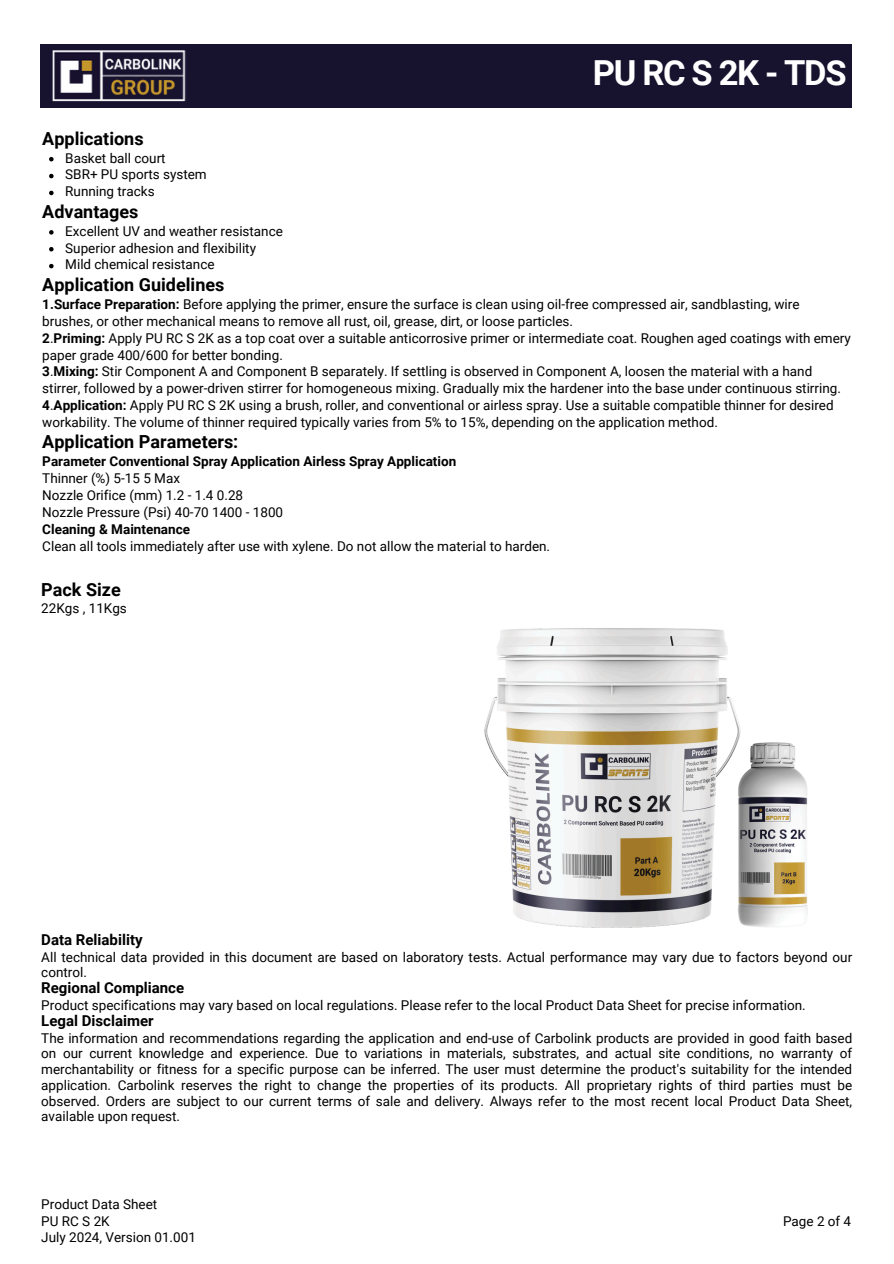
<style>
.page{position:relative;width:894px;height:1264px;background:#fff}
.page>*{position:absolute;margin:0;border:0;box-sizing:border-box;transform-origin:0 0}
.t1{font:700 34.5px "Roboto";letter-spacing:-.04em;color:#fff}
.t2{font:700 18px "Roboto";color:#000}
.t3{font:700 15px "Roboto";color:#000}
.t4{font:13.5px/15.8px "Roboto";color:#000}
.t5{font:700 13.5px "Roboto";color:#000}
.s1{font-weight:700}
</style>
<div class="page">
<div style="left:41px;top:44px;width:810px;height:64px;background:#17122e"></div>
<img style="left:52px;top:51px;width:134px;height:50px">
<img style="left:484px;top:628px;width:324px;height:300px">
<svg style="left:49px;top:157px;width:5px;height:4px"></svg>
<svg style="left:49px;top:174px;width:5px;height:4px"></svg>
<svg style="left:49px;top:191px;width:5px;height:4px"></svg>
<svg style="left:49px;top:230px;width:5px;height:4px"></svg>
<svg style="left:49px;top:247px;width:5px;height:4px"></svg>
<svg style="left:49px;top:264px;width:5px;height:4px"></svg>
<h1 class="t1" style="left:592px;top:53px;width:255px">PURCS2K-TDS</h1>
<p class="t2" style="left:42px;top:128px;width:103px">Applications</p>
<h2 class="t4" style="left:65px;top:150px;width:102px">Basket ball court</h2>
<p class="t4" style="left:65px;top:167px;width:143px">SBR+ PU sports system</p>
<p class="t4" style="left:65px;top:184px;width:91px">Running tracks</p>
<p class="t2" style="left:42px;top:201px;width:97px">Advantages</p>
<p class="t4" style="left:65px;top:223px;width:219px">Excellent UV and weather resistance</p>
<p class="t4" style="left:65px;top:240px;width:192px">Superior adhesion and flexibility</p>
<p class="t4" style="left:65px;top:257px;width:151px">Mild chemical resistance</p>
<p class="t2" style="left:42px;top:274px;width:183px">Application Guidelines</p>
<p class="t4" style="left:42px;top:296px;width:758px;line-height:16.8px"><span class="s1">1.Surface Preparation:</span> Before applying the primer, ensure the surface is clean using oil-free compressed air, sandblasting, wire brushes, or other mechanical means to remove all rust, oil, grease, dirt, or loose particles.</p>
<p class="t4" style="left:42px;top:329px;width:809px;line-height:16.8px"><span class="s1">2</span>.<span class="s1">Priming:</span> Apply PU RC S 2K as a top coat over a suitable anticorrosive primer or intermediate coat. Roughen aged coatings with emery paper grade 400/600 for better bonding.</p>
<p class="t4" style="left:42px;top:363px;width:799px;line-height:16.8px"><span class="s1">3</span>.<span class="s1">Mixing:</span> Stir Component A and Component B separately. If settling is observed in Component A, loosen the material with a hand stirrer, followed by a power-driven stirrer for homogeneous mixing. Gradually mix the hardener into the base under continuous stirring.</p>
<p class="t4" style="left:42px;top:397px;width:792px;line-height:16.8px"><span class="s1">4</span>.<span class="s1">Application:</span> Apply PU RC S 2K using a brush, roller, and conventional or airless spray. Use a suitable compatible thinner for desired workability. The volume of thinner required typically varies from 5% to 15%, depending on the application method.</p>
<p class="t2" style="left:42px;top:432px;width:197px">Application Parameters:</p>
<p class="t5" style="left:42px;top:454px;width:415px">Parameter Conventional Spray Application Airless Spray Application</p>
<p class="t4" style="left:42px;top:471px;width:139px">Thinner (%) 5-15 5 Max</p>
<p class="t4" style="left:42px;top:488px;width:202px">Nozzle Orifice (mm) 1.2 - 1.4 0.28</p>
<p class="t4" style="left:42px;top:504px;width:242px">Nozzle Pressure (Psi) 40-70 1400 - 1800</p>
<h2 class="t5" style="left:42px;top:521px;width:149px">Cleaning &amp; Maintenance</h2>
<p class="t4" style="left:42px;top:538px;width:509px">Clean all tools immediately after use with xylene. Do not allow the material to harden.</p>
<p class="t2" style="left:41px;top:579px;width:81px">Pack Size</p>
<p class="t4" style="left:41px;top:600px;width:87px">22Kgs , 11Kgs</p>
<p class="t3" style="left:41px;top:930px;width:103px">Data Reliability</p>
<p class="t4" style="left:41px;top:949px;width:812px">All technical data provided in this document are based on laboratory tests. Actual performance may vary due to factors beyond our control.</p>
<p class="t3" style="left:41px;top:979px;width:144px">Regional Compliance</p>
<p class="t4" style="left:41px;top:997px;width:765px">Product specifications may vary based on local regulations. Please refer to the local Product Data Sheet for precise information.</p>
<p class="t3" style="left:41px;top:1011px;width:114px">Legal Disclaimer</p>
<p class="t4" style="left:41px;top:1030px;width:812px;text-align:justify">The information and recommendations regarding the application and end-use of Carbolink products are provided in good faith based on our current knowledge and experience. Due to variations in materials, substrates, and actual site conditions, no warranty of merchantability or fitness for a specific purpose can be inferred. The user must determine the product's suitability for the intended application. Carbolink reserves the right to change the properties of its products. All proprietary rights of third parties must be observed. Orders are subject to our current terms of sale and delivery. Always refer to the most recent local Product Data Sheet, available upon request.</p>
<h2 class="t4" style="left:41px;top:1196px;width:117px">Product Data Sheet</h2>
<p class="t4" style="left:41px;top:1212px;width:70px">PU RC S 2K</p>
<p class="t4" style="left:41px;top:1229px;width:156px">July 2024, Version 01.001</p>
<p class="t4" style="left:782px;top:1212px;width:70px">Page 2 of 4</p>
</div>
